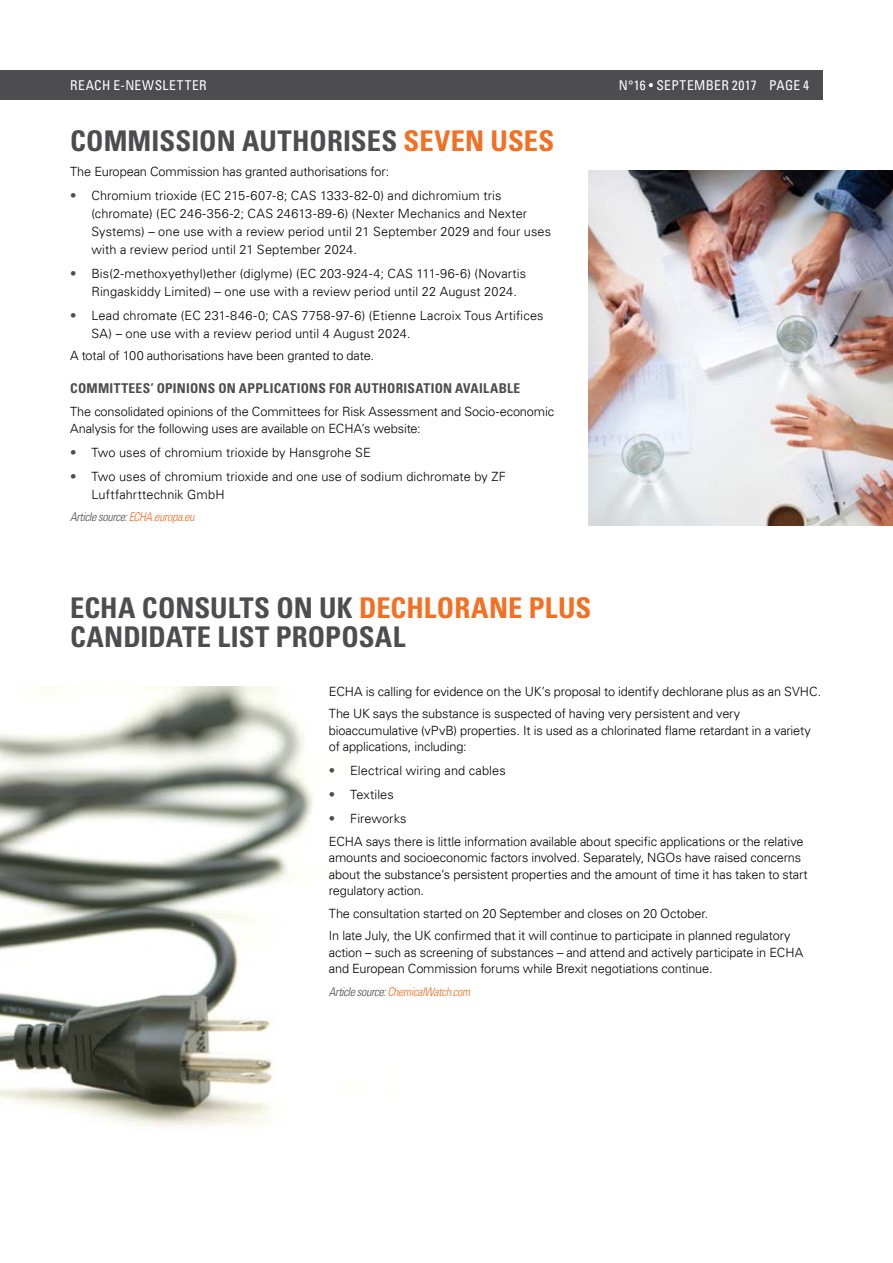
<style>
.page{position:relative;width:893px;height:1263px;background:#fff}
.page>*{position:absolute;margin:0;border:0;box-sizing:border-box;transform-origin:0 0}
.t1{font:700 condensed 28.5px/28.5px "Univers LT";color:#4d4d4f}
.t2{font:700 condensed 13.5px "Univers LT";letter-spacing:.02em;color:#4d4d4f}
.t3{font:condensed 13.5px "Univers LT";letter-spacing:.03em;color:#fff}
.t4{font:300 12.75px/16.5px "Univers LT";letter-spacing:-.01em;color:#000}
.t5{font:300 12.75px/18px "Univers LT";letter-spacing:.01em;color:#000}
.t6{font:italic 300 condensed 12px "Univers LT";letter-spacing:-.03em;color:#f36f21}
.t7{font:italic 300 condensed 12px "Univers LT";letter-spacing:-.03em;color:#4d4d4f}
.s1{color:#f36f21}
.s2{color:#4d4d4f}
</style>
<div class="page">
<div style="left:0;top:70px;width:823px;height:30px;background:#4d4d4f"></div>
<img style="left:589px;top:170px;width:304px;height:355px">
<img style="left:0;top:686px;width:314px;height:441px">
<p class="t3" style="left:70px;top:77px;width:138px">REACH E-NEWSLETTER</p>
<p class="t3" style="left:619px;top:77px;width:192px">N°16 • SEPTEMBER 2017 PAGE 4</p>
<h1 class="t1" style="left:70px;top:127px;width:486px">COMMISSION AUTHORISES <span class="s1">SEVEN USES</span></h1>
<p class="t4" style="left:70px;top:163px;width:321px">The European Commission has granted authorisations for:</p>
<p class="t4" style="left:91px;top:186px;width:461px;line-height:18px;text-indent:-21px"><span class="s2">•</span> Chromium trioxide (EC 215-607-8; CAS 1333-82-0) and dichromium tris (chromate) (EC 246-356-2; CAS 24613-89-6) (Nexter Mechanics and Nexter Systems) – one use with a review period until 21 September 2029 and four uses with a review period until 21 September 2024.</p>
<p class="t5" style="left:91px;top:264px;width:436px;text-indent:-21px"><span class="s2">•</span> Bis(2-methoxyethyl)ether (diglyme) (EC 203-924-4; CAS 111-96-6) (Novartis<br>Ringaskiddy Limited) – one use with a review period until 22 August 2024.</p>
<p class="t5" style="left:91px;top:306px;width:454px;text-indent:-21px"><span class="s2">•</span> Lead chromate (EC 231-846-0; CAS 7758-97-6) (Etienne Lacroix Tous Artifices<br>SA) – one use with a review period until 4 August 2024.</p>
<p class="t4" style="left:70px;top:347px;width:305px">A total of 100 authorisations have been granted to date.</p>
<p class="t2" style="left:70px;top:380px;width:452px">COMMITTEES’ OPINIONS ON APPLICATIONS FOR AUTHORISATION AVAILABLE</p>
<p class="t4" style="left:70px;top:404px;width:485px">The consolidated opinions of the Committees for Risk Assessment and Socio-economic<br>Analysis for the following uses are available on ECHA’s website:</p>
<p class="t4" style="left:70px;top:444px;width:302px"><span class="s2">•</span> Two uses of chromium trioxide by Hansgrohe SE</p>
<p class="t4" style="left:91px;top:467px;width:416px;line-height:18px;text-indent:-21px"><span class="s2">•</span> Two uses of chromium trioxide and one use of sodium dichromate by ZF<br>Luftfahrttechnik GmbH</p>
<p class="t7" style="left:70px;top:510px;width:126px">Article source: <span class="s1">ECHA.europa.eu</span></p>
<h1 class="t1" style="left:70px;top:593px;width:523px">ECHA CONSULTS ON UK <span class="s1">DECHLORANE PLUS<br></span>CANDIDATE LIST PROPOSAL</h1>
<p class="t4" style="left:329px;top:680px;width:494px;line-height:22.5px">ECHA is calling for evidence on the UK’s proposal to identify dechlorane plus as an SVHC.<br>The UK says the substance is suspected of having very persistent and very</p>
<p class="t4" style="left:329px;top:722px;width:484px">bioaccumulative (vPvB) properties. It is used as a chlorinated flame retardant in a variety of applications, including:</p>
<p class="t5" style="left:329px;top:762px;width:178px"><span class="s2">•</span> Electrical wiring and cables</p>
<p class="t4" style="left:329px;top:786px;width:66px"><span class="s2">•</span> Textiles</p>
<p class="t4" style="left:329px;top:807px;width:476px;line-height:22.5px"><span class="s2">•</span> Fireworks<br>ECHA says there is little information available about specific applications or the relative</p>
<p class="t4" style="left:329px;top:849px;width:480px">amounts and socioeconomic factors involved. Separately, NGOs have raised concerns about the substance’s persistent properties and the amount of time it has taken to start regulatory action.</p>
<p class="t4" style="left:329px;top:902px;width:463px;line-height:22.5px">The consultation started on 20 September and closes on 20 October.<br>In late July, the UK confirmed that it will continue to participate in planned regulatory</p>
<p class="t4" style="left:329px;top:944px;width:476px">action – such as screening of substances – and attend and actively participate in ECHA and European Commission forums while Brexit negotiations continue.</p>
<p class="t6" style="left:329px;top:984px;width:143px"><span class="s2">Article source:</span> ChemicalWatch.com</p>
</div>
